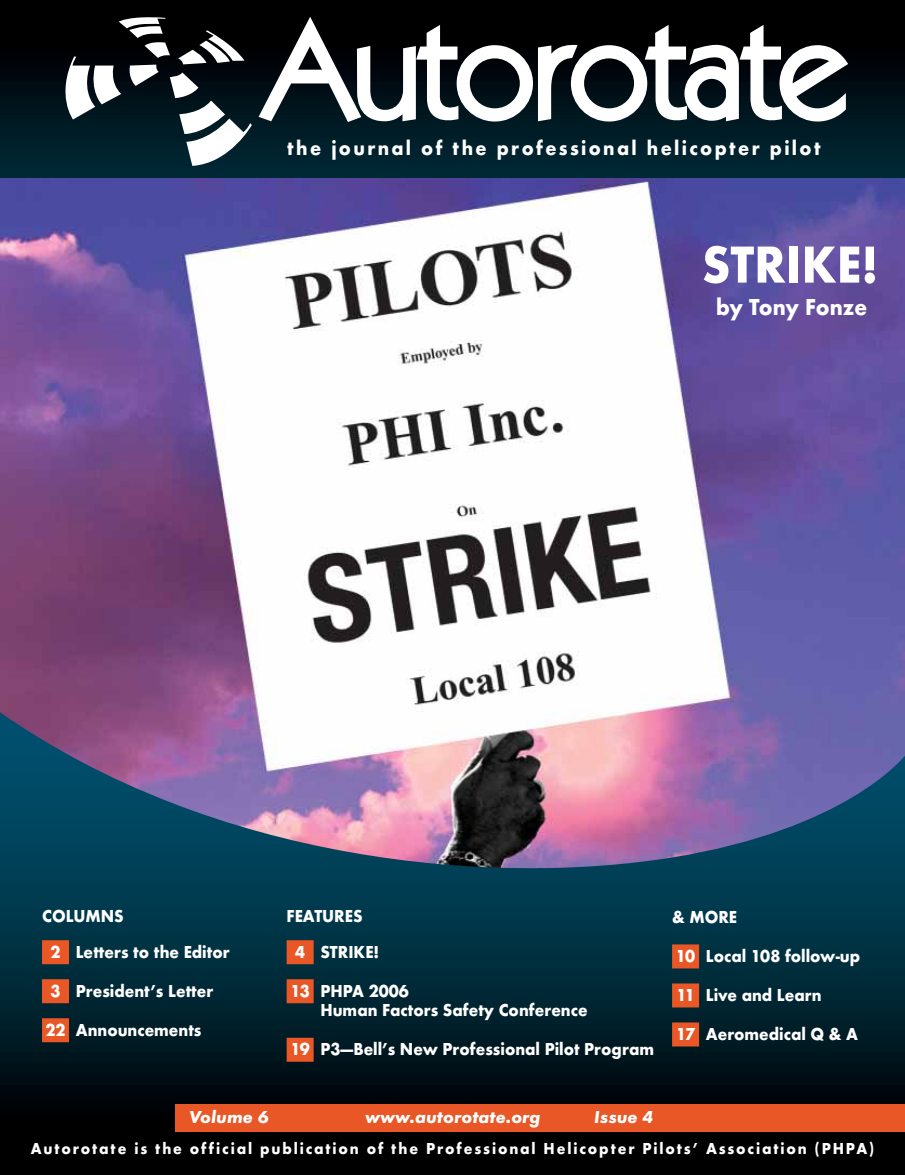
<style>
.page{position:relative;width:905px;height:1175px;background:#fff}
.page>*{position:absolute;margin:0;border:0;box-sizing:border-box;transform-origin:0 0}
.t1{font:700 54px "Futura T";color:#fff;scale:.93 1}
.t2{font:700 24px "Futura T";letter-spacing:-.005em;color:#fff;scale:.93 1}
.t3{font:700 21px "Futura T";letter-spacing:.12em;color:#fff;scale:.93 1}
.t4{font:700 18px/39px "Futura T";color:#fff;scale:.93 1}
.t5{font:italic 700 18px "Futura T";color:#fff}
.t6{font:700 16.5px "Futura T";letter-spacing:.12em;color:#fff;scale:.93 1}
</style>
<div class="page">
<img style="left:0;top:178px;width:904px;height:514px">
<div style="left:0;top:0;width:904px;height:178px;background:linear-gradient(to bottom,#000,#002735)"></div>
<svg style="left:0;top:692px;width:904px;height:482px;background:#334257"></svg>
<svg style="left:55px;top:15px;width:197px;height:151px"></svg>
<svg style="left:258px;top:17px;width:590px;height:111px"></svg>
<div style="left:42px;top:940px;width:27px;height:24px;background:#e85725"></div>
<div style="left:42px;top:979px;width:27px;height:24px;background:#e85725"></div>
<div style="left:42px;top:1018px;width:27px;height:24px;background:#e85725"></div>
<div style="left:286px;top:940px;width:27px;height:24px;background:#e85725"></div>
<div style="left:286px;top:979px;width:27px;height:24px;background:#e85725"></div>
<div style="left:286px;top:1037px;width:27px;height:24px;background:#e85725"></div>
<div style="left:672px;top:944px;width:27px;height:24px;background:#e85725"></div>
<div style="left:672px;top:983px;width:27px;height:24px;background:#e85725"></div>
<div style="left:672px;top:1022px;width:27px;height:24px;background:#e85725"></div>
<div style="left:176px;top:1104px;width:728px;height:27px;background:#e85725"></div>
<p class="t3" style="left:287px;top:139px;width:575px">the journal of the professional helicopter pilot</p>
<h1 class="t1" style="left:701px;top:243px;width:191px">STRIKE!</h1>
<h2 class="t2" style="left:716px;top:297px;width:164px">by Tony Fonze</h2>
<p class="t4" style="left:42px;top:898px;width:89px">COLUMNS</p>
<p class="t4" style="left:45px;top:933px;width:23px">2<br>3<br>22</p>
<p class="t4" style="left:76px;top:933px;width:167px">Letters to the Editor<br>President’s Letter<br>Announcements</p>
<p class="t4" style="left:286px;top:898px;width:83px">FEATURES</p>
<p class="t4" style="left:672px;top:898px;width:71px">&amp; MORE</p>
<p class="t4" style="left:290px;top:933px;width:22px">4<br>13</p>
<p class="t4" style="left:290px;top:1031px;width:22px">19</p>
<p class="t4" style="left:320px;top:933px;width:97px">STRIKE!<br>PHPA 2006</p>
<p class="t4" style="left:320px;top:992px;width:360px">Human Factors Safety Conference<br>P3—Bell’s New Professional Pilot Program</p>
<p class="t4" style="left:675px;top:938px;width:22px;text-align:justify">10<br>11<br>17</p>
<p class="t4" style="left:705px;top:938px;width:167px">Local 108 follow-up<br>Live and Learn<br>Aeromedical Q &amp; A</p>
<p class="t5" style="left:189px;top:1110px;width:81px">Volume 6</p>
<p class="t5" style="left:365px;top:1110px;width:177px">www.autorotate.org</p>
<p class="t5" style="left:594px;top:1110px;width:61px">Issue 4</p>
<p class="t6" style="left:31px;top:1141px;width:908px">Autorotate is the official publication of the Professional Helicopter Pilots’ Association (PHPA)</p>
</div>
